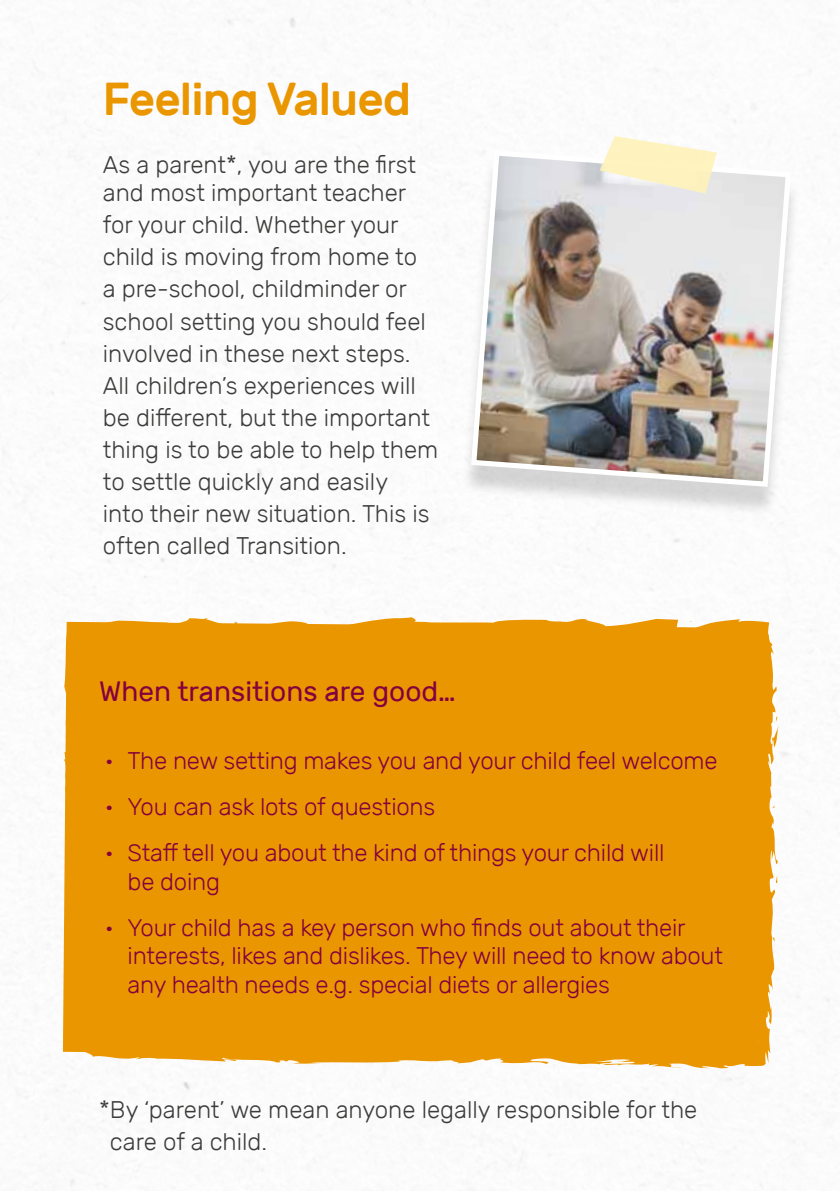
<style>
.page{position:relative;width:840px;height:1191px;background:#fff}
.page>*{position:absolute;margin:0;border:0;box-sizing:border-box;transform-origin:0 0}
.t1{font:500 46px "Rubik";letter-spacing:-.02em;color:#ea9600}
.t2{font:28px "Rubik";color:#84003f}
.t3{font:300 24px/32px "Rubik";color:#3c3c3b}
.t4{font:300 24px/28.8px "Rubik";letter-spacing:-.01em;color:#84003f}
</style>
<div class="page">
<div style="left:64px;top:617px;width:714px;height:451px;background:#ea9600"></div>
<svg style="left:679px;top:621px;width:12px;height:7px"></svg>
<svg style="left:771px;top:935px;width:3px;height:7px"></svg>
<svg style="left:76px;top:668px;width:5px;height:32px"></svg>
<svg style="left:64px;top:732px;width:18px;height:155px;background:#ea9b0d"></svg>
<svg style="left:65px;top:697px;width:5px;height:29px"></svg>
<svg style="left:78px;top:622px;width:13px;height:2px"></svg>
<svg style="left:234px;top:622px;width:3px;height:4px"></svg>
<svg style="left:63px;top:1042px;width:22px;height:10px"></svg>
<svg style="left:775px;top:716px;width:2px;height:6px"></svg>
<svg style="left:771px;top:798px;width:3px;height:10px"></svg>
<svg style="left:773px;top:873px;width:4px;height:10px"></svg>
<div style="left:460px;top:160px;width:340px;height:357px;background:#000;opacity:.16"></div>
<img style="left:468px;top:150px;width:325px;height:339px">
<svg style="left:599px;top:136px;width:117px;height:57px"></svg>
<h1 class="t1" style="left:103px;top:73px;width:310px">Feeling Valued</h1>
<p class="t3" style="left:103px;top:150px;width:315px;line-height:28.8px">As a parent*, you are the first and most important teacher</p>
<p class="t3" style="left:103px;top:209px;width:337px">for your child. Whether your child is moving from home to<br>a pre-school, childminder or school setting you should feel involved in these next steps.<br>All children’s experiences will be different, but the important thing is to be able to help them to settle quickly and easily<br>into their new situation. This is often called Transition.</p>
<p class="t2" style="left:99px;top:676px;width:358px">When transitions are good…</p>
<p class="t4" style="left:105px;top:746px;width:613px">• The new setting makes you and your child feel welcome</p>
<p class="t4" style="left:105px;top:792px;width:332px">• You can ask lots of questions</p>
<p class="t4" style="left:128px;top:838px;width:538px;text-indent:-23px">• Staff tell you about the kind of things your child will be doing</p>
<p class="t4" style="left:128px;top:913px;width:596px;text-indent:-23px">• Your child has a key person who finds out about their interests, likes and dislikes. They will need to know about any health needs e.g. special diets or allergies</p>
<p class="t3" style="left:110px;top:1093px;width:588px;text-indent:-11px">*By ‘parent’ we mean anyone legally responsible for the care of a child.</p>
</div>
